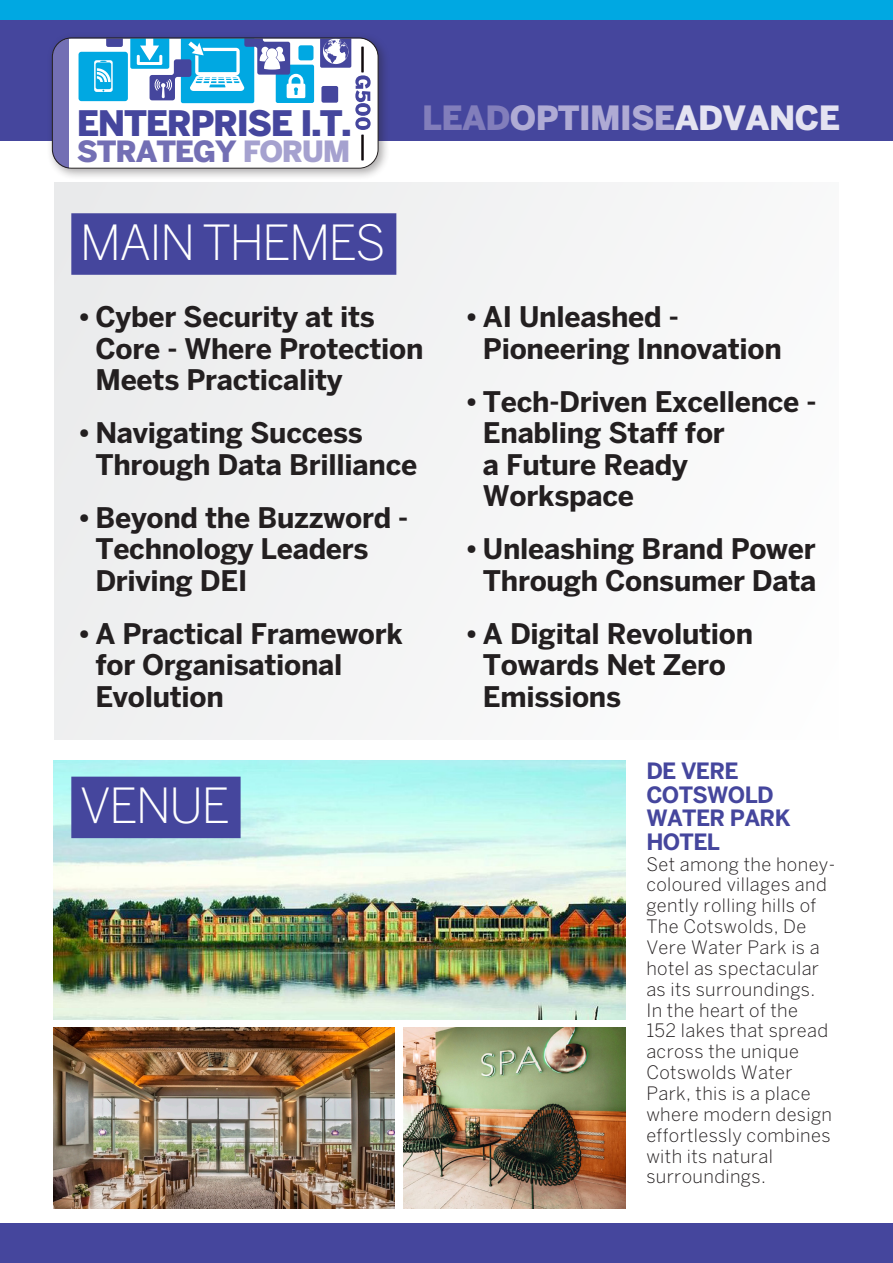
<style>
.page{position:relative;width:893px;height:1263px;background:#fff}
.page>*{position:absolute;margin:0;border:0;box-sizing:border-box;transform-origin:0 0}
.HEADERS_DAYS{font:300 48px "Benton Sans";letter-spacing:-.04em;color:#fff}
.t1{font:900 34.8px "Benton Sans";letter-spacing:-.04em;color:#45469d}
.TimeHead{font:900 33.15px "Benton Sans";letter-spacing:-.02em;color:#afabd4}
.t2{font:900 29.1px "Benton Sans";letter-spacing:-.04em;color:#736fb4}
.t3{font:700 28.2px/31.3px "Benton Sans";letter-spacing:-.01em;color:#231f20}
.t4{font:700 22.35px/23.4px "Benton Sans";letter-spacing:-.03em;color:#45469d}
.t5{font:300 18.3px/20.9px "Benton Sans";letter-spacing:.02em;color:#231f20}
.s1{color:#a5a1cf}
.s2{color:#827ebb}
.s3{color:#e4e3f1}
</style>
<div class="page">
<div style="left:0;top:0;width:893px;height:140px;background:#45469d"></div>
<div style="left:0;top:0;width:893px;height:19px;background:#00a8e2"></div>
<div style="left:47px;top:32px;width:343px;height:149px;background:#231f20;opacity:.38"></div>
<svg style="left:69px;top:38px;width:309px;height:131px"></svg>
<div style="left:52px;top:38px;width:17px;height:131px;background:#736fb4"></div>
<div style="left:52px;top:37px;width:327px;height:132px;border:1px solid #231f20;border-radius:19px"></div>
<div style="left:0;top:1223px;width:893px;height:40px;background:#45469d"></div>
<div style="left:54px;top:183px;width:785px;height:557px;background:#f4f4f5"></div>
<div style="left:71px;top:213px;width:325px;height:62px;background:#45469d"></div>
<img style="left:54px;top:760px;width:571px;height:260px">
<div style="left:71px;top:777px;width:170px;height:61px;background:#45469d"></div>
<img style="left:403px;top:1027px;width:222px;height:182px">
<img style="left:54px;top:1027px;width:340px;height:182px">
<p class="t1" style="left:77px;top:103px;width:276px">ENTERPRISE I.T.</p>
<p class="t2" style="left:77px;top:134px;width:275px">STRATEGY <span class="s1">FORUM</span></p>
<p class="HEADERS_DAYS" style="left:80px;top:214px;width:308px">MAIN THEMES</p>
<p class="TimeHead" style="left:422px;top:98px;width:419px"><span class="s2">LEAD</span>OPTIMISE<span class="s3">ADVANCE</span></p>
<p class="t3" style="left:95px;top:301px;width:330px;text-indent:-18px">• Cyber Security at its<br>Core - Where Protection<br>Meets Practicality</p>
<p class="t3" style="left:95px;top:417px;width:323px;text-indent:-18px">• Navigating Success<br>Through Data Brilliance</p>
<p class="t3" style="left:95px;top:502px;width:314px;text-indent:-18px">• Beyond the Buzzword -<br>Technology Leaders<br>Driving DEI</p>
<p class="t3" style="left:95px;top:618px;width:309px;text-indent:-18px">• A Practical Framework for Organisational<br>Evolution</p>
<p class="HEADERS_DAYS" style="left:80px;top:778px;width:152px">VENUE</p>
<p class="t3" style="left:483px;top:301px;width:300px;text-indent:-18px">• AI Unleashed -<br>Pioneering Innovation</p>
<p class="t3" style="left:483px;top:386px;width:335px;text-indent:-18px">• Tech-Driven Excellence -<br>Enabling Staff for<br>a Future Ready<br>Workspace</p>
<p class="t3" style="left:465px;top:533px;width:353px;text-align:right">• Unleashing Brand Power<br>Through Consumer Data</p>
<p class="t3" style="left:483px;top:618px;width:272px;text-indent:-18px">• A Digital Revolution<br>Towards Net Zero<br>Emissions</p>
<p class="t4" style="left:646px;top:759px;width:146px">DE VERE<br>COTSWOLD<br>WATER PARK<br>HOTEL</p>
<p class="t5" style="left:646px;top:853px;width:191px">Set among the honey&shy;coloured villages and gently rolling hills of<br>The Cotswolds, De<br>Vere Water Park is a hotel as spectacular as its surroundings.<br>In the heart of the<br>152 lakes that spread across the unique<br>Cotswolds Water<br>Park, this is a place where modern design effortlessly combines with its natural surroundings.</p>
</div>
